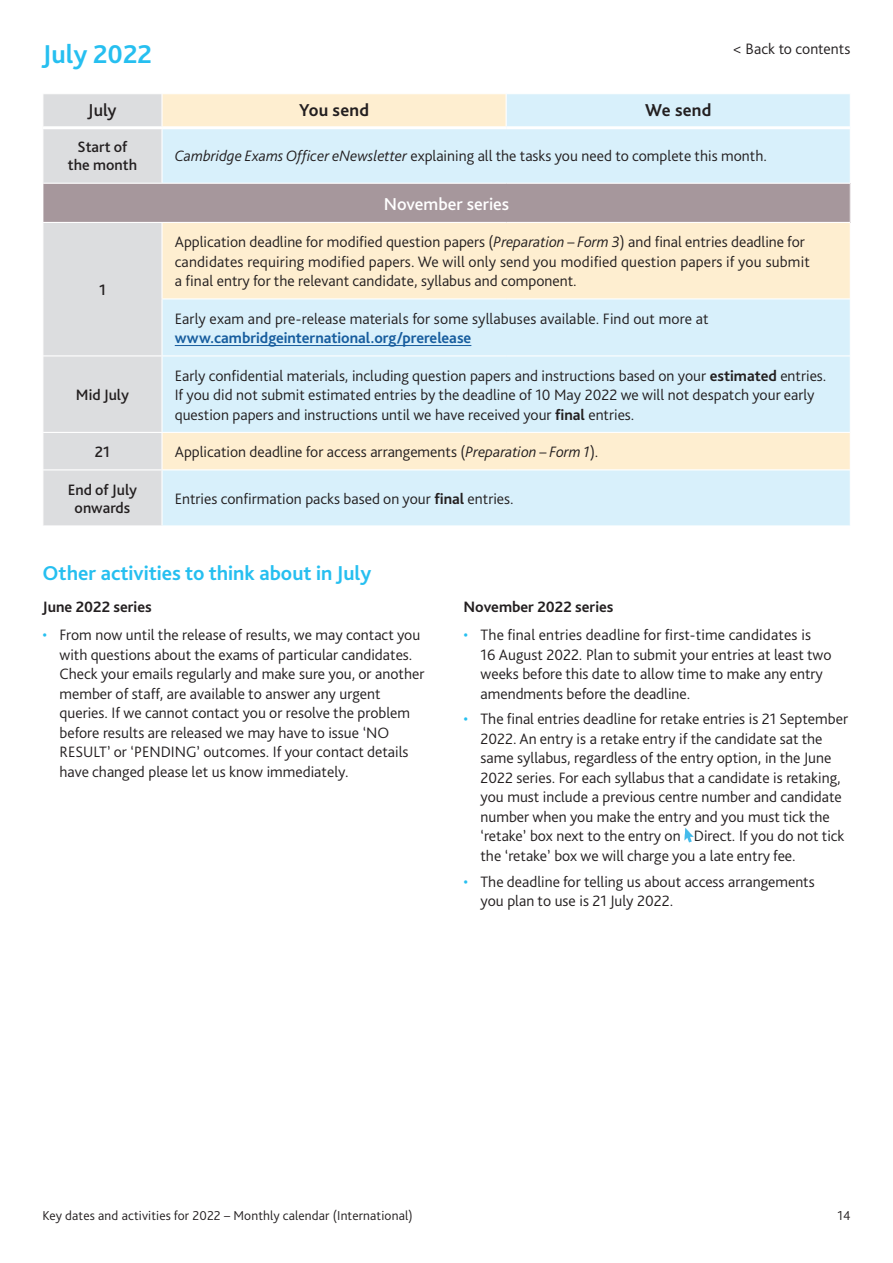
<style>
.page{position:relative;width:893px;height:1263px;background:#fff}
.page>*{position:absolute;margin:0;border:0;box-sizing:border-box;transform-origin:0 0}
.Monthly_diary_headin{font:700 27px "Bliss Pro";color:#26bff0}
.Monthly_diary_headin-2{font:700 21px "Bliss Pro";color:#26bff0}
.Monthly_diary_headin-3{font:500 18px "Bliss Pro";color:#fff}
.Monthly_diary_send_r{font:700 18px "Bliss Pro";letter-spacing:.01em;color:#231f20}
.Monthly_diary_header{font:500 18px "Bliss Pro";color:#231f20}
.Monthly_diary_body_t{font:300 15.75px/19.5px "Bliss Pro";color:#231f20}
.Dates{font:500 15.75px/18px "Bliss Pro";color:#231f20;text-align:center}
.Body_text_bold{font:700 15.75px "Bliss Pro";color:#231f20}
.t1{font:300 13.5px "Bliss Pro";letter-spacing:.01em;color:#231f20}
.s1{font-style:italic}
.s2{font-weight:700;color:#175d9e}
.s3{font-weight:700}
.s4{color:#26bff0}
</style>
<div class="page">
<div style="left:44px;top:94px;width:117px;height:89px;background:#dcdddf"></div>
<svg style="left:163px;top:94px;width:687px;height:431px;background:#e4efec"></svg>
<div style="left:43px;top:183px;width:807px;height:39px;background:#a6979c"></div>
<div style="left:44px;top:223px;width:117px;height:302px;background:#dcdddf"></div>
<hr style="left:506px;top:94px;width:1px;height:32px;background:#fff">
<hr style="left:43px;top:183px;width:119px;height:1px;background:#fff">
<hr style="left:162px;top:183px;width:344px;height:1px;background:#fff">
<hr style="left:506px;top:183px;width:344px;height:1px;background:#fff">
<hr style="left:162px;top:222px;width:344px;height:1px;background:#fff">
<hr style="left:506px;top:222px;width:344px;height:1px;background:#fff">
<hr style="left:161px;top:298px;width:345px;height:1px;background:#fff">
<hr style="left:506px;top:298px;width:344px;height:1px;background:#fff">
<hr style="left:43px;top:355px;width:119px;height:1px;background:#fff">
<hr style="left:162px;top:355px;width:344px;height:1px;background:#fff">
<hr style="left:506px;top:355px;width:344px;height:1px;background:#fff">
<hr style="left:43px;top:432px;width:119px;height:1px;background:#fff">
<hr style="left:162px;top:432px;width:344px;height:1px;background:#fff">
<hr style="left:506px;top:432px;width:344px;height:1px;background:#fff">
<hr style="left:43px;top:469px;width:119px;height:1px;background:#fff">
<hr style="left:162px;top:469px;width:344px;height:1px;background:#fff">
<hr style="left:506px;top:469px;width:344px;height:1px;background:#fff">
<hr style="left:43px;top:126px;width:119px;height:3px;background:#fff">
<hr style="left:162px;top:126px;width:344px;height:3px;background:#fff">
<hr style="left:506px;top:126px;width:344px;height:3px;background:#fff">
<hr style="left:43px;top:184px;width:1px;height:38px;background:#fff">
<hr style="left:175px;top:345px;width:296px;height:1px;background:#175d9e">
<svg style="left:684px;top:828px;width:10px;height:14px"></svg>
<p class="Monthly_diary_body_t" style="left:733px;top:39px;width:119px">&lt; Back to contents</p>
<p class="Monthly_diary_headin" style="left:43px;top:37px;width:111px">July 2022</p>
<p class="Monthly_diary_header" style="left:88px;top:98px;width:30px">July</p>
<p class="Monthly_diary_send_r" style="left:299px;top:98px;width:71px">You send</p>
<p class="Monthly_diary_send_r" style="left:645px;top:98px;width:68px">We send</p>
<p class="Dates" style="left:68px;top:138px;width:71px">Start of the month</p>
<p class="Monthly_diary_body_t" style="left:175px;top:146px;width:594px"><span class="s1">Cambridge Exams Officer eNewsletter</span> explaining all the tasks you need to complete this month.</p>
<p class="Monthly_diary_headin-3" style="left:384px;top:193px;width:127px">November series</p>
<p class="Dates" style="left:99px;top:281px;width:8px">1</p>
<p class="Dates" style="left:76px;top:386px;width:55px">Mid July</p>
<p class="Monthly_diary_body_t" style="left:175px;top:232px;width:637px">Application deadline for modified question papers (<span class="s1">Preparation – Form 3</span>) and final entries deadline for candidates requiring modified papers. We will only send you modified question papers if you submit a final entry for the relevant candidate, syllabus and component.</p>
<p class="Monthly_diary_body_t" style="left:175px;top:309px;width:535px">Early exam and pre-release materials for some syllabuses available. Find out more at <span class="s2">www.cambridgeinternational.org/prerelease</span></p>
<p class="Monthly_diary_body_t" style="left:175px;top:366px;width:653px">Early confidential materials, including question papers and instructions based on your <span class="s3">estimated</span> entries.<br>If you did not submit estimated entries by the deadline of 10 May 2022 we will not despatch your early question papers and instructions until we have received your <span class="s3">final</span> entries.</p>
<p class="Dates" style="left:95px;top:443px;width:17px">21</p>
<p class="Monthly_diary_body_t" style="left:175px;top:442px;width:425px">Application deadline for access arrangements (<span class="s1">Preparation – Form 1</span>).</p>
<p class="Dates" style="left:68px;top:480px;width:71px">End of July onwards</p>
<p class="Monthly_diary_body_t" style="left:175px;top:489px;width:340px">Entries confirmation packs based on your <span class="s3">final</span> entries.</p>
<p class="Monthly_diary_headin-2" style="left:43px;top:560px;width:330px">Other activities to think about in July</p>
<p class="Body_text_bold" style="left:43px;top:597px;width:111px">June 2022 series</p>
<p class="Monthly_diary_body_t" style="left:60px;top:625px;width:366px;text-indent:-17px"><span class="s4">•</span> From now until the release of results, we may contact you with questions about the exams of particular candidates.<br>Check your emails regularly and make sure you, or another member of staff, are available to answer any urgent queries. If we cannot contact you or resolve the problem before results are released we may have to issue ‘NO RESULT’ or ‘PENDING’ outcomes. If your contact details have changed please let us know immediately.</p>
<p class="Body_text_bold" style="left:463px;top:597px;width:151px">November 2022 series</p>
<p class="Monthly_diary_body_t" style="left:480px;top:625px;width:353px;text-indent:-17px"><span class="s4">•</span> The final entries deadline for first-time candidates is<br>16 August 2022. Plan to submit your entries at least two weeks before this date to allow time to make any entry amendments before the deadline.</p>
<p class="Monthly_diary_body_t" style="left:480px;top:709px;width:369px;text-indent:-17px"><span class="s4">•</span> The final entries deadline for retake entries is 21 September 2022. An entry is a retake entry if the candidate sat the same syllabus, regardless of the entry option, in the June 2022 series. For each syllabus that a candidate is retaking, you must include a previous centre number and candidate number when you make the entry and you must tick the ‘retake’ box next to the entry on Direct. If you do not tick the ‘retake’ box we will charge you a late entry fee.</p>
<p class="Monthly_diary_body_t" style="left:480px;top:872px;width:336px;text-indent:-17px"><span class="s4">•</span> The deadline for telling us about access arrangements you plan to use is 21 July 2022.</p>
<p class="t1" style="left:43px;top:1207px;width:372px">Key dates and activities for 2022 – Monthly calendar (International)</p>
<p class="t1" style="left:837px;top:1207px;width:15px">14</p>
</div>
